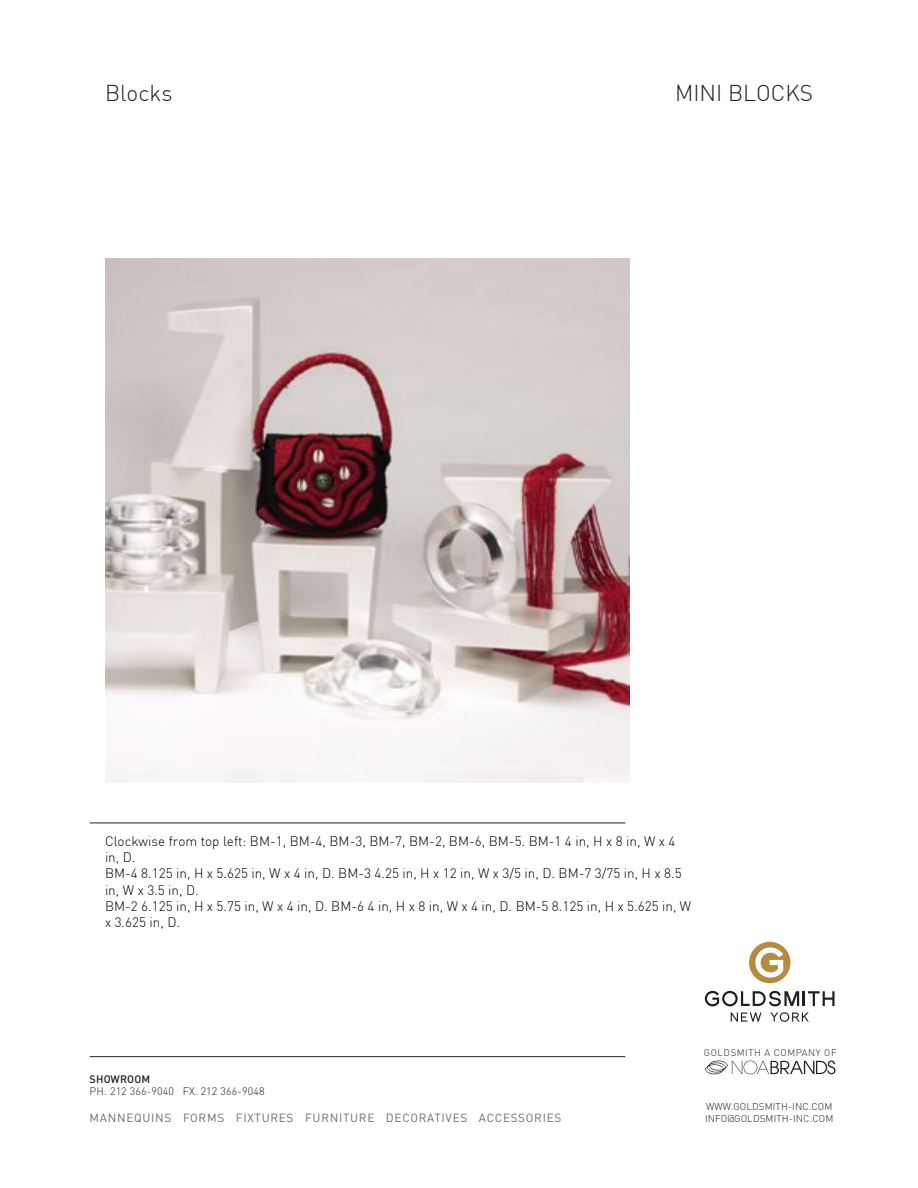
<style>
.page{position:relative;width:918px;height:1188px;background:#fff}
.page>*{position:absolute;margin:0;border:0;box-sizing:border-box;transform-origin:0 0}
.t1{font:300 22.5px "DIN Pro";color:#231f20}
.t2{font:300 13.5px/16.2px "DIN Pro";color:#000}
.t3{font:11.7px "DIN";letter-spacing:.06em;color:#6c6d70}
.t4{font:300 10.8px "DIN";letter-spacing:.01em;color:#231f20}
.t5{font:500 10.8px "DIN";letter-spacing:.01em;color:#231f20}
.t6{font:300 9.75px "DIN";letter-spacing:.01em;color:#231f20}
.t7{font:300 9.6px "DIN";letter-spacing:.06em;color:#231f20}
</style>
<div class="page">
<hr style="left:90px;top:823px;width:535px;height:1px;background:#231f20">
<hr style="left:90px;top:1056px;width:535px;height:1px;background:#231f20">
<div style="left:749px;top:942px;width:42px;height:41px;background:#b68b41;border-radius:50%"></div>
<svg style="left:705px;top:991px;width:130px;height:15px"></svg>
<svg style="left:731px;top:1013px;width:30px;height:9px"></svg>
<svg style="left:770px;top:1012px;width:39px;height:10px"></svg>
<svg style="left:755px;top:947px;width:28px;height:31px"></svg>
<svg style="left:705px;top:1061px;width:130px;height:13px"></svg>
<img style="left:105px;top:258px;width:525px;height:525px">
<h1 class="t1" style="left:105px;top:83px;width:69px">Blocks</h1>
<h1 class="t1" style="left:675px;top:83px;width:140px">MINI BLOCKS</h1>
<p class="t2" style="left:105px;top:834px;width:588px">Clockwise from top left: BM-1, BM-4, BM-3, BM-7, BM-2, BM-6, BM-5. BM-1 4 in, H x 8 in, W x 4 in, D.<br>BM-4 8.125 in, H x 5.625 in, W x 4 in, D. BM-3 4.25 in, H x 12 in, W x 3/5 in, D. BM-7 3/75 in, H x 8.5 in, W x 3.5 in, D.<br>BM-2 6.125 in, H x 5.75 in, W x 4 in, D. BM-6 4 in, H x 8 in, W x 4 in, D. BM-5 8.125 in, H x 5.625 in, W x 3.625 in, D.</p>
<p class="t5" style="left:90px;top:1072px;width:62px">SHOWROOM</p>
<p class="t4" style="left:90px;top:1085px;width:177px">PH. 212 366-9040 FX. 212 366-9048</p>
<p class="t3" style="left:90px;top:1110px;width:473px">MANNEQUINS FORMS FIXTURES FURNITURE DECORATIVES ACCESSORIES</p>
<p class="t7" style="left:704px;top:1047px;width:134px">GOLDSMITH A COMPANY OF</p>
<p class="t6" style="left:706px;top:1100px;width:128px">WWW.GOLDSMITH-INC.COM</p>
<p class="t6" style="left:705px;top:1112px;width:130px">INFO@GOLDSMITH-INC.COM</p>
</div>
